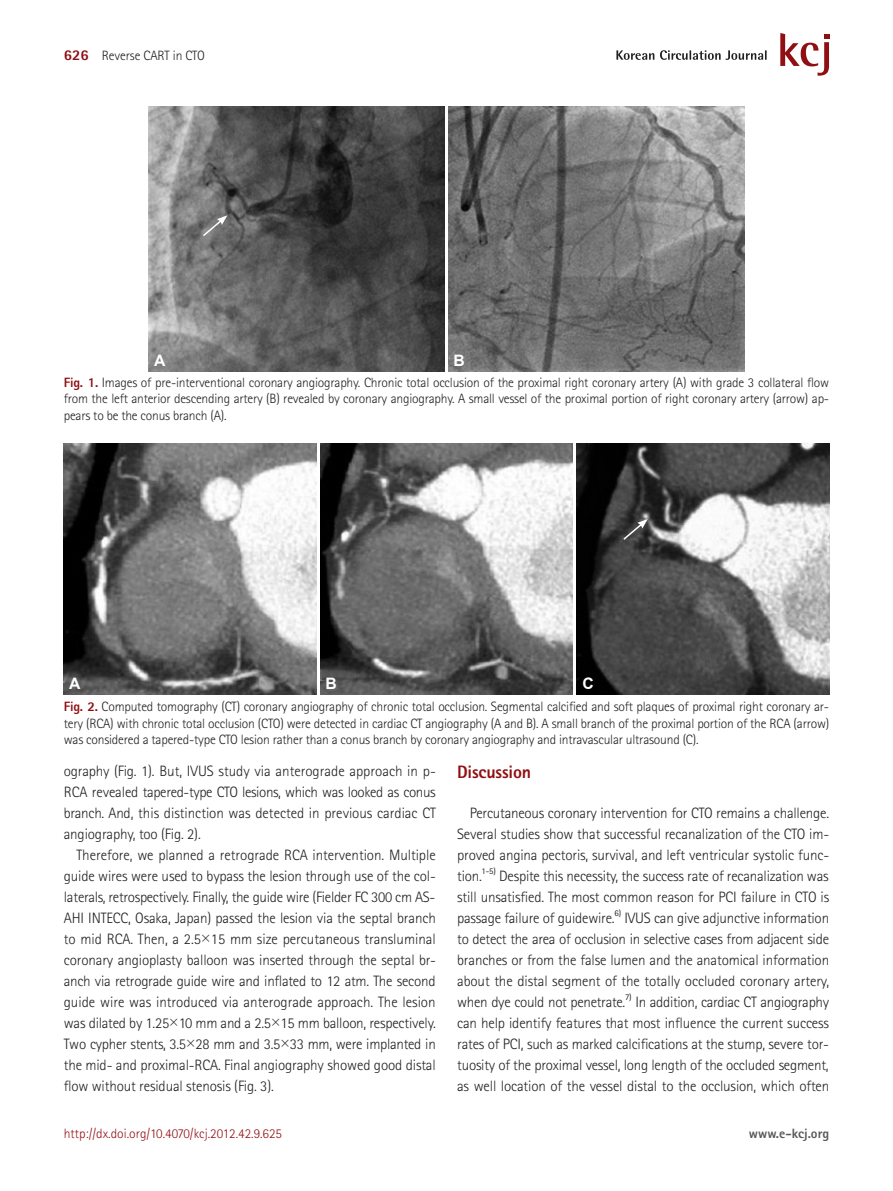
<style>
.page{position:relative;width:893px;height:1191px;background:#fff}
.page>*{position:absolute;margin:0;border:0;box-sizing:border-box;transform-origin:0 0}
.큰제목{font:800 18px "Rotis Sans Serif Std";letter-spacing:-.01em;color:#900f13}
.t1{font:700 15.75px "Arial";color:#fff}
.본문{font:300 15px/21px "Rotis Sans Serif Std";letter-spacing:-.01em;color:#231f20;text-align:justify}
.t2{font:800 15px "Rotis Sans Serif Std";color:#900f13}
.그림제목1{font:300 13.5px/16.2px "Rotis Sans Serif Std";letter-spacing:-.015em;color:#231f20;text-align:justify}
.t3{font:300 13.5px "Rotis Sans Serif Std";color:#900f13}
.t4{font:800 13.5px "Rotis Sans Serif Std";color:#57585a}
.s1{font-weight:800;color:#900f13}
.s2{font-family:"Garamond";font-weight:400}
</style>
<div class="page">
<svg style="left:616px;top:50px;width:151px;height:10px"></svg>
<svg style="left:780px;top:33px;width:49px;height:43px"></svg>
<img style="left:149px;top:106px;width:295px;height:265px">
<img style="left:449px;top:106px;width:295px;height:265px">
<img style="left:64px;top:443px;width:252px;height:252px">
<img style="left:320px;top:443px;width:253px;height:252px">
<img style="left:577px;top:443px;width:252px;height:252px">
<svg style="left:201px;top:215px;width:26px;height:23px"></svg>
<svg style="left:622px;top:519px;width:26px;height:22px"></svg>
<p class="t2" style="left:64px;top:46px;width:27px">626</p>
<p class="그림제목1" style="left:102px;top:47px;width:105px">Reverse CART in CTO</p>
<p class="t1" style="left:154px;top:350px;width:13px">A</p>
<p class="t1" style="left:454px;top:350px;width:13px">B</p>
<p class="그림제목1" style="left:64px;top:374px;width:767px"><span class="s1">Fig. 1.</span> Images of pre-interventional coronary angiography. Chronic total occlusion of the proximal right coronary artery (A) with grade 3 collateral flow from the left anterior descending artery (B) revealed by coronary angiography. A small vessel of the proximal portion of right coronary artery (arrow) ap&shy;pears to be the conus branch (A).</p>
<p class="t1" style="left:69px;top:673px;width:13px">A</p>
<p class="t1" style="left:326px;top:673px;width:13px">B</p>
<p class="t1" style="left:583px;top:673px;width:13px">C</p>
<p class="그림제목1" style="left:64px;top:699px;width:767px"><span class="s1">Fig. 2.</span> Computed tomography (CT) coronary angiography of chronic total occlusion. Segmental calcified and soft plaques of proximal right coronary ar&shy;tery (RCA) with chronic total occlusion (CTO) were detected in cardiac CT angiography (A and B). A small branch of the proximal portion of the RCA (arrow) was considered a tapered-type CTO lesion rather than a conus branch by coronary angiography and intravascular ultrasound (C).</p>
<p class="본문" style="left:64px;top:760px;width:374px">ography (Fig. 1). But, IVUS study via anterograde approach in p-RCA revealed tapered-type CTO lesions, which was looked as conus branch. And, this distinction was detected in previous cardiac CT angiography, too (Fig. 2).</p>
<p class="본문" style="left:64px;top:844px;width:374px;text-indent:13px">Therefore, we planned a retrograde RCA intervention. Multiple guide wires were used to bypass the lesion through use of the col&shy;laterals, retrospectively. Finally, the guide wire (Fielder FC 300 cm AS-AHI INTECC, Osaka, Japan) passed the lesion via the septal branch to mid RCA. Then, a 2.5<span class="s2">×</span>15 mm size percutaneous transluminal coronary angioplasty balloon was inserted through the septal br&shy;anch via retrograde guide wire and inflated to 12 atm. The second guide wire was introduced via anterograde approach. The lesion was dilated by 1.25<span class="s2">×</span>10 mm and a 2.5<span class="s2">×</span>15 mm balloon, respectively.<br>Two cypher stents, 3.5<span class="s2">×</span>28 mm and 3.5<span class="s2">×</span>33 mm, were implanted in the mid- and proximal-RCA. Final angiography showed good distal flow without residual stenosis (Fig. 3).</p>
<p class="큰제목" style="left:457px;top:760px;width:76px">Discussion</p>
<p class="본문" style="left:457px;top:802px;width:374px;text-indent:13px">Percutaneous coronary intervention for CTO remains a challenge.<br>Several studies show that successful recanalization of the CTO im&shy;proved angina pectoris, survival, and left ventricular systolic func&shy;tion.<sup>1-5)</sup> Despite this necessity, the success rate of recanalization was still unsatisfied. The most common reason for PCI failure in CTO is passage failure of guidewire.<sup>6)</sup> IVUS can give adjunctive information to detect the area of occlusion in selective cases from adjacent side branches or from the false lumen and the anatomical information about the distal segment of the totally occluded coronary artery, when dye could not penetrate.<sup>7)</sup> In addition, cardiac CT angiography can help identify features that most influence the current success rates of PCI, such as marked calcifications at the stump, severe tor&shy;tuosity of the proximal vessel, long length of the occluded segment, as well location of the vessel distal to the occlusion, which often</p>
<p class="t3" style="left:64px;top:1125px;width:220px">http://dx.doi.org/10.4070/kcj.2012.42.9.625</p>
<p class="t4" style="left:749px;top:1124px;width:82px">www.e-kcj.org</p>
</div>
